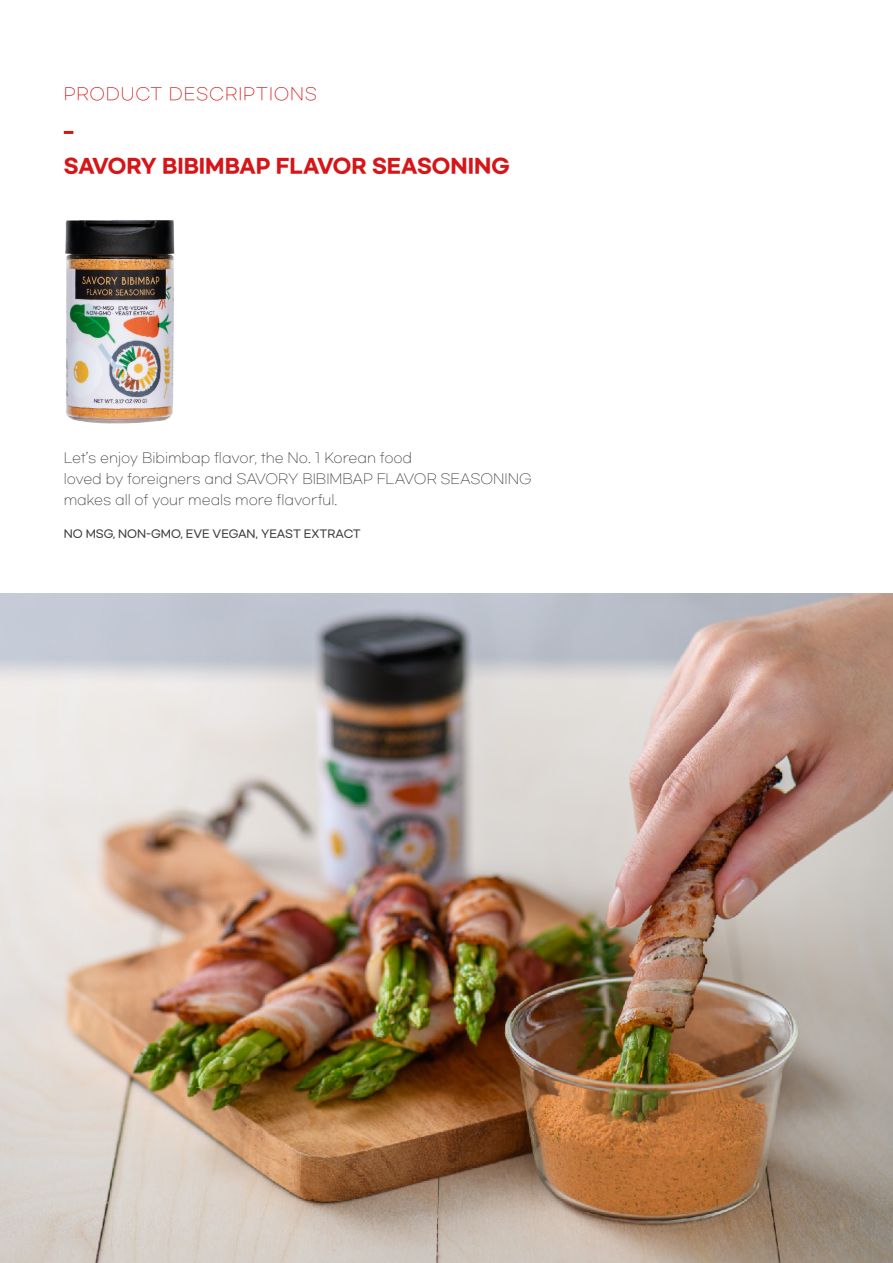
<style>
.page{position:relative;width:893px;height:1263px;background:#fff}
.page>*{position:absolute;margin:0;border:0;box-sizing:border-box;transform-origin:0 0}
.t1{font:700 19.5px "Gmarket Sans";color:#d61518}
.t2{font:300 16.5px "Gmarket Sans";letter-spacing:.05em;color:#d61518}
.t3{font:300 13.5px/21px "Gmarket Sans";color:#3e3a39}
.t4{font:500 10.5px "Gmarket Sans";color:#3e3a39}
</style>
<div class="page">
<svg style="left:64px;top:131px;width:9px;height:3px"></svg>
<img style="left:0;top:593px;width:893px;height:670px">
<img style="left:65px;top:220px;width:110px;height:204px">
<p class="t2" style="left:64px;top:86px;width:255px">PRODUCT DESCRIPTIONS</p>
<h1 class="t1" style="left:64px;top:155px;width:447px">SAVORY BIBIMBAP FLAVOR SEASONING</h1>
<p class="t3" style="left:64px;top:448px;width:469px">Let’s enjoy Bibimbap flavor, the No. 1 Korean food<br>loved by foreigners and SAVORY BIBIMBAP FLAVOR SEASONING makes all of your meals more flavorful.</p>
<p class="t4" style="left:64px;top:528px;width:298px">NO MSG, NON-GMO, EVE VEGAN, YEAST EXTRACT</p>
</div>
